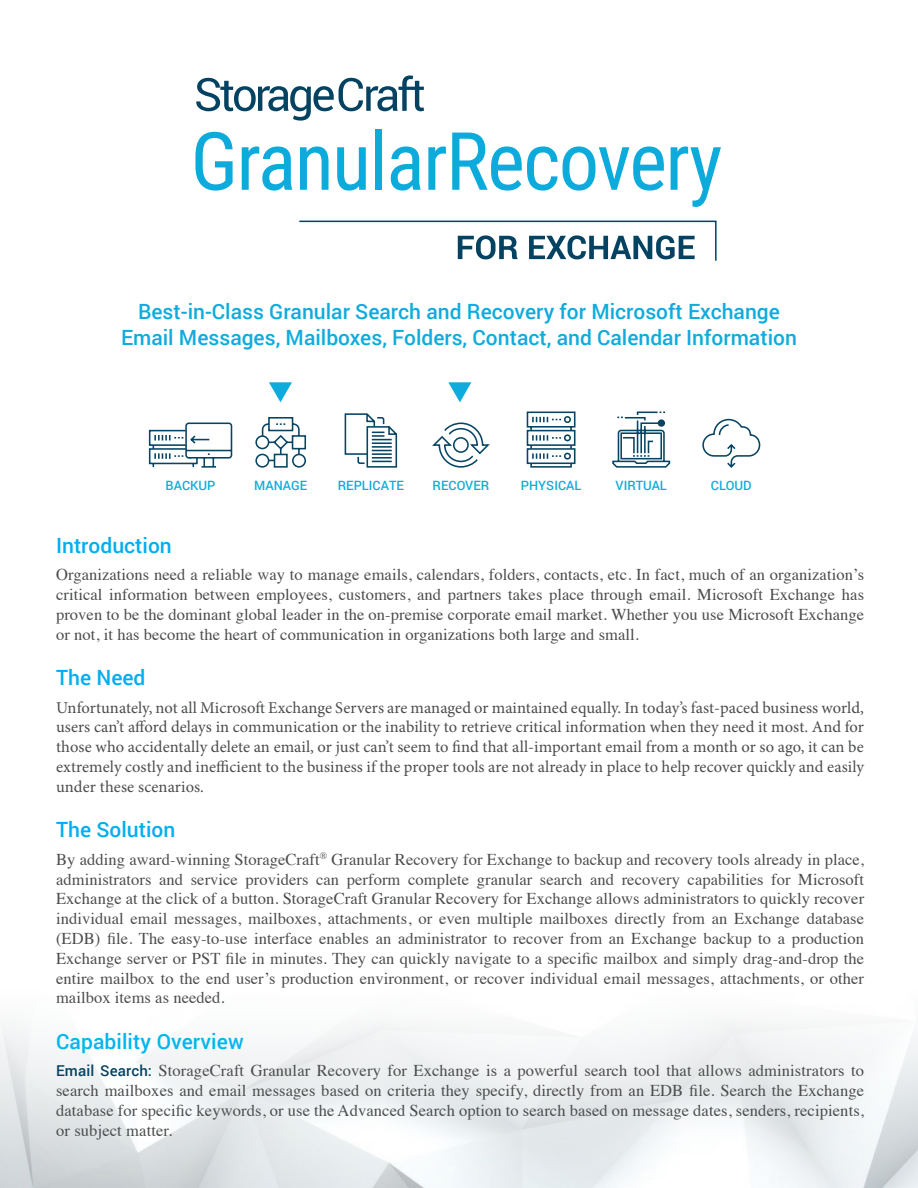
<style>
.page{position:relative;width:918px;height:1188px;background:#fff}
.page>*{position:absolute;margin:0;border:0;box-sizing:border-box;transform-origin:0 0}
.t1{font:500 21px/25.2px "Roboto";color:#0fabdd;text-align:center}
.t2{font:500 21px "Roboto";color:#00aeef}
.t3{font:500 21px "Roboto";letter-spacing:.005em;color:#00b6f0}
.t4{font:16.5px/19.8px "Times";letter-spacing:.005em;color:#4b4c4d;text-align:justify}
.t5{font:16.5px/19.8px "Minion Pro";letter-spacing:.005em;color:#4b4c4d;text-align:justify}
.t6{font:500 12.9px "Roboto";color:#0eaddc}
.s1{font-family:"Roboto";font-weight:500;font-size:15px;color:#044361}
</style>
<div class="page">
<img style="left:0;top:1021px;width:918px;height:167px">
<svg style="left:148px;top:422px;width:85px;height:46px"></svg>
<div style="left:255px;top:454px;width:14px;height:14px;border:2px solid #074463;border-radius:50%"></div>
<div style="left:255px;top:435px;width:14px;height:14px;border:2px solid #074463;border-radius:50%"></div>
<div style="left:292px;top:454px;width:14px;height:14px;border:2px solid #074463;border-radius:50%"></div>
<div style="left:274px;top:454px;width:14px;height:14px;background:#fff;border:2px solid #074463"></div>
<svg style="left:261px;top:417px;width:45px;height:45px"></svg>
<svg style="left:432px;top:422px;width:58px;height:46px"></svg>
<svg style="left:702px;top:418px;width:59px;height:50px"></svg>
<svg style="left:612px;top:411px;width:59px;height:57px"></svg>
<svg style="left:526px;top:411px;width:50px;height:57px"></svg>
<svg style="left:344px;top:413px;width:54px;height:55px"></svg>
<svg style="left:448px;top:382px;width:23px;height:20px"></svg>
<svg style="left:196px;top:75px;width:228px;height:46px"></svg>
<svg style="left:195px;top:132px;width:38px;height:59px"></svg>
<svg style="left:242px;top:146px;width:50px;height:45px"></svg>
<svg style="left:300px;top:146px;width:29px;height:44px"></svg>
<svg style="left:337px;top:147px;width:29px;height:44px"></svg>
<div style="left:375px;top:129px;width:7px;height:61px;background:#0daadc"></div>
<svg style="left:391px;top:146px;width:30px;height:45px"></svg>
<svg style="left:428px;top:146px;width:18px;height:44px"></svg>
<svg style="left:452px;top:133px;width:212px;height:58px"></svg>
<svg style="left:671px;top:146px;width:50px;height:61px"></svg>
<svg style="left:299px;top:220px;width:418px;height:41px"></svg>
<svg style="left:269px;top:382px;width:23px;height:20px"></svg>
<p class="t1" style="left:121px;top:299px;width:677px">Best-in-Class Granular Search and Recovery for Microsoft Exchange<br>Email Messages, Mailboxes, Folders, Contact, and Calendar Information</p>
<p class="t6" style="left:166px;top:476px;width:52px">BACKUP</p>
<p class="t6" style="left:254px;top:476px;width:55px">MANAGE</p>
<p class="t6" style="left:338px;top:476px;width:68px">REPLICATE</p>
<p class="t6" style="left:433px;top:476px;width:58px">RECOVER</p>
<p class="t6" style="left:521px;top:476px;width:62px">PHYSICAL</p>
<p class="t6" style="left:616px;top:476px;width:53px">VIRTUAL</p>
<p class="t6" style="left:711px;top:476px;width:42px">CLOUD</p>
<p class="t2" style="left:56px;top:531px;width:117px">Introduction</p>
<p class="t4" style="left:56px;top:564px;width:810px">Organizations need a reliable way to manage emails, calendars, folders, contacts, etc. In fact, much of an organization’s critical information between employees, customers, and partners takes place through email. Microsoft Exchange has proven to be the dominant global leader in the on-premise corporate email market. Whether you use Microsoft Exchange or not, it has become the heart of communication in organizations both large and small.</p>
<p class="t2" style="left:56px;top:663px;width:91px">The Need</p>
<p class="t5" style="left:56px;top:698px;width:810px">Unfortunately, not all Microsoft Exchange Servers are managed or maintained equally. In today’s fast-paced business world, users can’t afford delays in communication or the inability to retrieve critical information when they need it most. And for those who accidentally delete an email, or just can’t seem to find that all-important email from a month or so ago, it can be extremely costly and inefficient to the business if the proper tools are not already in place to help recover quickly and easily under these scenarios.</p>
<p class="t2" style="left:56px;top:815px;width:121px">The Solution</p>
<p class="t4" style="left:56px;top:848px;width:810px">By adding award-winning StorageCraft<sup>®</sup> Granular Recovery for Exchange to backup and recovery tools already in place, administrators and service providers can perform complete granular search and recovery capabilities for Microsoft Exchange at the click of a button. StorageCraft Granular Recovery for Exchange allows administrators to quickly recover individual email messages, mailboxes, attachments, or even multiple mailboxes directly from an Exchange database (EDB) file. The easy-to-use interface enables an administrator to recover from an Exchange backup to a production Exchange server or PST file in minutes. They can quickly navigate to a specific mailbox and simply drag-and-drop the entire mailbox to the end user’s production environment, or recover individual email messages, attachments, or other mailbox items as needed.</p>
<p class="t3" style="left:56px;top:1026px;width:189px">Capability Overview</p>
<p class="t4" style="left:56px;top:1059px;width:810px"><span class="s1">Email Search:</span> StorageCraft Granular Recovery for Exchange is a powerful search tool that allows administrators to search mailboxes and email messages based on criteria they specify, directly from an EDB file. Search the Exchange database for specific keywords, or use the Advanced Search option to search based on message dates, senders, recipients, or subject matter.</p>
</div>
